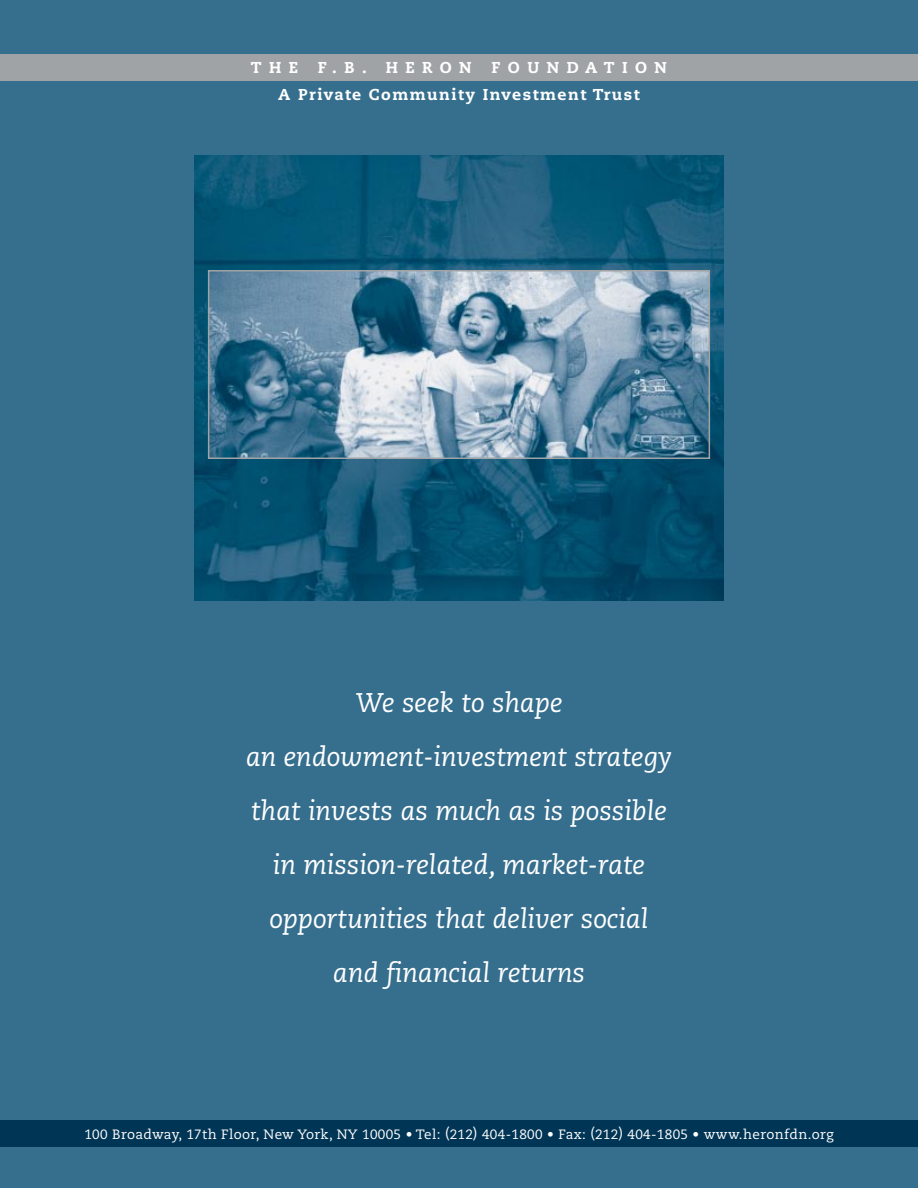
<style>
.page{position:relative;width:918px;height:1188px;background:#366e8e}
.page>*{position:absolute;margin:0;border:0;box-sizing:border-box;transform-origin:0 0}
.t1{font:italic 27px/54px "Caecilia";color:#fff;text-align:center}
.t2{font:800 15.75px/27px "Caecilia";letter-spacing:.095em;color:#fff;text-align:center}
.t3{font:13.5px "Caecilia";letter-spacing:.03em;color:#fff}
</style>
<div class="page">
<div style="left:0;top:54px;width:918px;height:27px;background:#a0a3a6"></div>
<img style="left:194px;top:155px;width:530px;height:446px">
<div style="left:0;top:1120px;width:918px;height:28px;background:#003555"></div>
<img style="left:211px;top:273px;width:496px;height:183px">
<div style="left:208px;top:270px;width:502px;height:189px;border:2px solid #a0a3a6"></div>
<p class="t2" style="left:251px;top:55px;width:418px">THE F.B. HERON FOUNDATION<br>A Private Community Investment Trust</p>
<p class="t1" style="left:246px;top:678px;width:428px">We seek to shape<br>an endowment-investment strategy that invests as much as is possible in mission-related, market-rate opportunities that deliver social and financial returns</p>
<p class="t3" style="left:84px;top:1129px;width:751px">100 Broadway, 17th Floor, New York, NY 10005 • Tel: (212) 404-1800 • Fax: (212) 404-1805 • www.heronfdn.org</p>
</div>
